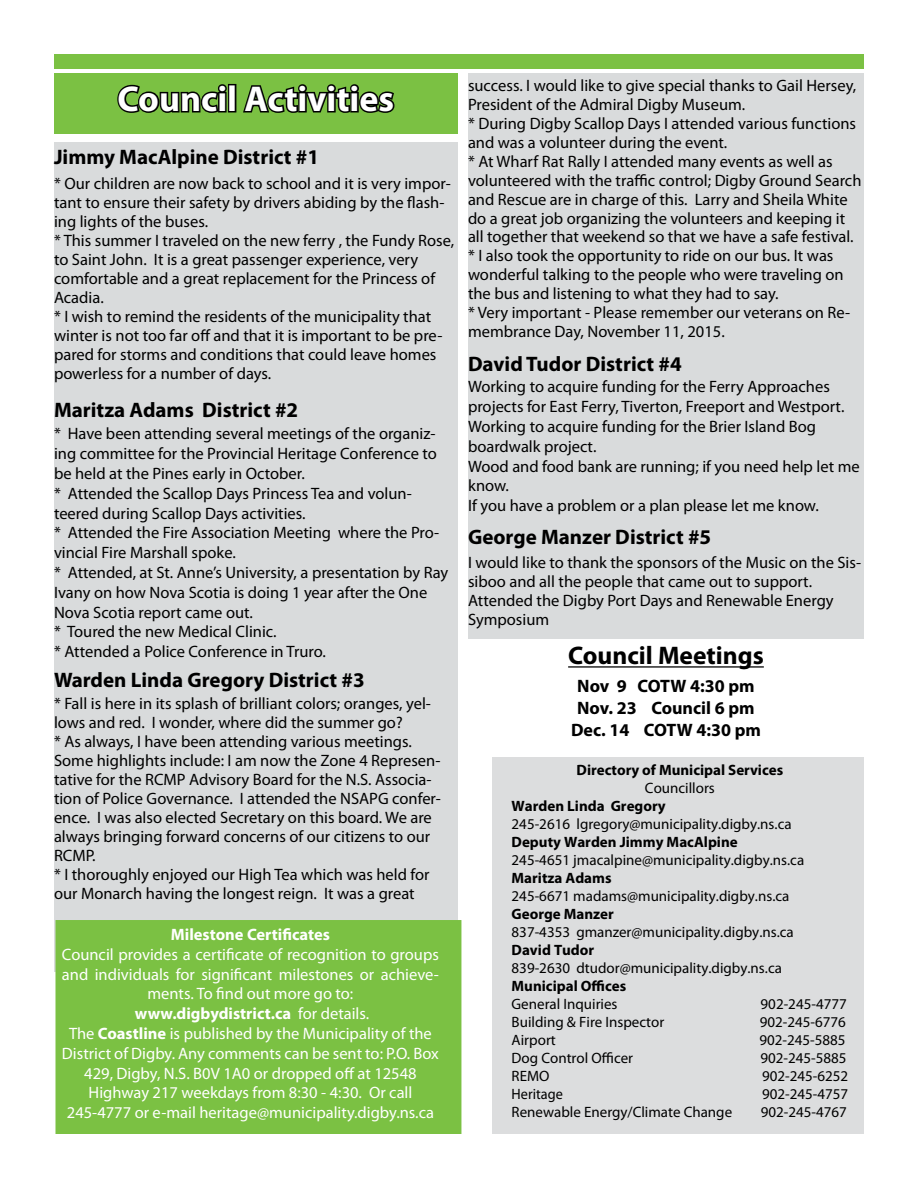
<style>
.page{position:relative;width:918px;height:1188px;background:#fff}
.page>*{position:absolute;margin:0;border:0;box-sizing:border-box;transform-origin:0 0}
.t1{font:700 36px "Myriad Pro";color:#fff}
.t2{font:700 25.5px "Myriad Pro";color:#000}
.t3{font:700 21px "Myriad Pro";color:#000}
.t4{font:700 18px/21.6px "Myriad Pro";color:#000;text-align:center}
.t5{font:16.5px/18.9px "Myriad Pro";color:#000}
.t6{font:16.5px/19.8px "Myriad Pro";color:#fff;text-align:center}
.t7{font:700 16.5px "Myriad Pro";color:#fff}
.t8{font:15px "Myriad Pro";color:#000}
.t9{font:700 15px "Myriad Pro";color:#000}
.t10{font:15px "Myriad Pro";color:#000;scale:.95 1}
.s1{font-weight:700}
</style>
<div class="page">
<div style="left:468px;top:73px;width:396px;height:565px;background:#d9dbdc"></div>
<div style="left:54px;top:142px;width:404px;height:830px;background:#d9dbdc"></div>
<div style="left:493px;top:757px;width:371px;height:377px;background:#dcddde"></div>
<div style="left:56px;top:920px;width:405px;height:214px;background:#7bc143"></div>
<div style="left:54px;top:54px;width:810px;height:15px;background:#7bc143"></div>
<div style="left:54px;top:74px;width:404px;height:60px;background:#7bc143"></div>
<svg style="left:117px;top:84px;width:110px;height:29px"></svg>
<div style="left:228px;top:84px;width:8px;height:28px;border:3px solid #000"></div>
<svg style="left:241px;top:73px;width:155px;height:40px"></svg>
<hr style="left:568px;top:666px;width:196px;height:2px;background:#000">
<h1 class="t1" style="left:118px;top:75px;width:278px">Council Activities</h1>
<p class="t3" style="left:54px;top:143px;width:267px">Jimmy MacAlpine District #1</p>
<p class="t5" style="left:54px;top:174px;width:402px">* Our children are now back to school and it is very impor&shy;tant to ensure their safety by drivers abiding by the flash&shy;ing lights of the buses.<br>* This summer I traveled on the new ferry , the Fundy Rose, to Saint John. It is a great passenger experience, very comfortable and a great replacement for the Princess of Acadia.<br>* I wish to remind the residents of the municipality that winter is not too far off and that it is important to be pre&shy;pared for storms and conditions that could leave homes powerless for a number of days.</p>
<p class="t3" style="left:54px;top:396px;width:246px">Maritza Adams District #2</p>
<p class="t5" style="left:54px;top:424px;width:396px;line-height:19.8px">* Have been attending several meetings of the organiz&shy;ing committee for the Provincial Heritage Conference to be held at the Pines early in October.<br>* Attended the Scallop Days Princess Tea and volun&shy;teered during Scallop Days activities.<br>* Attended the Fire Association Meeting where the Pro&shy;vincial Fire Marshall spoke.<br>* Attended, at St. Anne’s University, a presentation by Ray Ivany on how Nova Scotia is doing 1 year after the One Nova Scotia report came out.<br>* Toured the new Medical Clinic.<br>* Attended a Police Conference in Truro.</p>
<p class="t3" style="left:54px;top:666px;width:312px">Warden Linda Gregory District #3</p>
<p class="t5" style="left:54px;top:694px;width:388px">* Fall is here in its splash of brilliant colors; oranges, yel&shy;lows and red. I wonder, where did the summer go?<br>* As always, I have been attending various meetings.<br>Some highlights include: I am now the Zone 4 Represen&shy;tative for the RCMP Advisory Board for the N.S. Associa&shy;tion of Police Governance. I attended the NSAPG confer&shy;ence. I was also elected Secretary on this board. We are always bringing forward concerns of our citizens to our RCMP.<br>* I thoroughly enjoyed our High Tea which was held for our Monarch having the longest reign. It was a great</p>
<p class="t7" style="left:171px;top:924px;width:161px">Milestone Certificates</p>
<p class="t6" style="left:62px;top:944px;width:379px">Council provides a certificate of recognition to groups and individuals for significant milestones or achieve&shy;ments. To find out more go to:<br><span class="s1">www.digbydistrict.ca</span> for details.<br>The <span class="s1">Coastline</span> is published by the Municipality of the District of Digby. Any comments can be sent to: P.O. Box 429, Digby, N.S. B0V 1A0 or dropped off at 12548<br>Highway 217 weekdays from 8:30 - 4:30. Or call 245-4777 or e-mail heritage@municipality.digby.ns.ca</p>
<p class="t5" style="left:468px;top:75px;width:395px">success. I would like to give special thanks to Gail Hersey, President of the Admiral Digby Museum.<br>* During Digby Scallop Days I attended various functions and was a volunteer during the event.<br>* At Wharf Rat Rally I attended many events as well as volunteered with the traffic control; Digby Ground Search and Rescue are in charge of this. Larry and Sheila White do a great job organizing the volunteers and keeping it all together that weekend so that we have a safe festival. * I also took the opportunity to ride on our bus. It was wonderful talking to the people who were traveling on the bus and listening to what they had to say.<br>* Very important - Please remember our veterans on Re&shy;membrance Day, November 11, 2015.</p>
<p class="t3" style="left:468px;top:350px;width:215px">David Tudor District #4</p>
<p class="t5" style="left:468px;top:377px;width:393px;line-height:19.8px">Working to acquire funding for the Ferry Approaches projects for East Ferry, Tiverton, Freeport and Westport.<br>Working to acquire funding for the Brier Island Bog boardwalk project.<br>Wood and food bank are running; if you need help let me know.<br>If you have a problem or a plan please let me know.</p>
<p class="t3" style="left:468px;top:523px;width:245px">George Manzer District #5</p>
<p class="t5" style="left:468px;top:552px;width:395px">I would like to thank the sponsors of the Music on the Sis&shy;siboo and all the people that came out to support.<br>Attended the Digby Port Days and Renewable Energy Symposium</p>
<h2 class="t2" style="left:568px;top:639px;width:197px">Council Meetings</h2>
<p class="t4" style="left:571px;top:675px;width:191px">Nov 9 COTW 4:30 pm<br>Nov. 23 Council 6 pm<br>Dec. 14 COTW 4:30 pm</p>
<p class="t9" style="left:577px;top:760px;width:208px">Directory of Municipal Services</p>
<p class="t8" style="left:645px;top:778px;width:71px">Councillors</p>
<p class="t9" style="left:512px;top:796px;width:155px">Warden Linda Gregory</p>
<p class="t8" style="left:512px;top:814px;width:281px">245-2616 lgregory@municipality.digby.ns.ca</p>
<p class="t9" style="left:512px;top:832px;width:228px">Deputy Warden Jimmy MacAlpine</p>
<p class="t8" style="left:512px;top:850px;width:294px">245-4651 jmacalpine@municipality.digby.ns.ca</p>
<p class="t9" style="left:512px;top:868px;width:102px">Maritza Adams</p>
<p class="t8" style="left:512px;top:886px;width:279px">245-6671 madams@municipality.digby.ns.ca</p>
<p class="t9" style="left:512px;top:904px;width:104px">George Manzer</p>
<p class="t8" style="left:512px;top:922px;width:284px">837-4353 gmanzer@municipality.digby.ns.ca</p>
<p class="t9" style="left:512px;top:940px;width:84px">David Tudor</p>
<p class="t8" style="left:512px;top:958px;width:272px">839-2630 dtudor@municipality.digby.ns.ca</p>
<p class="t9" style="left:512px;top:976px;width:116px">Municipal Offices</p>
<p class="t8" style="left:512px;top:994px;width:107px">General Inquiries</p>
<p class="t8" style="left:761px;top:994px;width:88px">902-245-4777</p>
<p class="t8" style="left:512px;top:1012px;width:154px">Building &amp; Fire Inspector</p>
<p class="t8" style="left:760px;top:1012px;width:88px">902-245-6776</p>
<p class="t8" style="left:512px;top:1030px;width:46px">Airport</p>
<p class="t8" style="left:759px;top:1030px;width:88px">902-245-5885</p>
<p class="t8" style="left:512px;top:1048px;width:123px">Dog Control Officer</p>
<p class="t8" style="left:760px;top:1048px;width:88px">902-245-5885</p>
<p class="t8" style="left:512px;top:1066px;width:39px">REMO</p>
<p class="t8" style="left:762px;top:1066px;width:88px">902-245-6252</p>
<p class="t10" style="left:512px;top:1084px;width:55px">Heritage</p>
<p class="t8" style="left:762px;top:1084px;width:88px">902-245-4757</p>
<p class="t8" style="left:512px;top:1102px;width:222px">Renewable Energy/Climate Change</p>
<p class="t8" style="left:761px;top:1102px;width:88px">902-245-4767</p>
</div>
